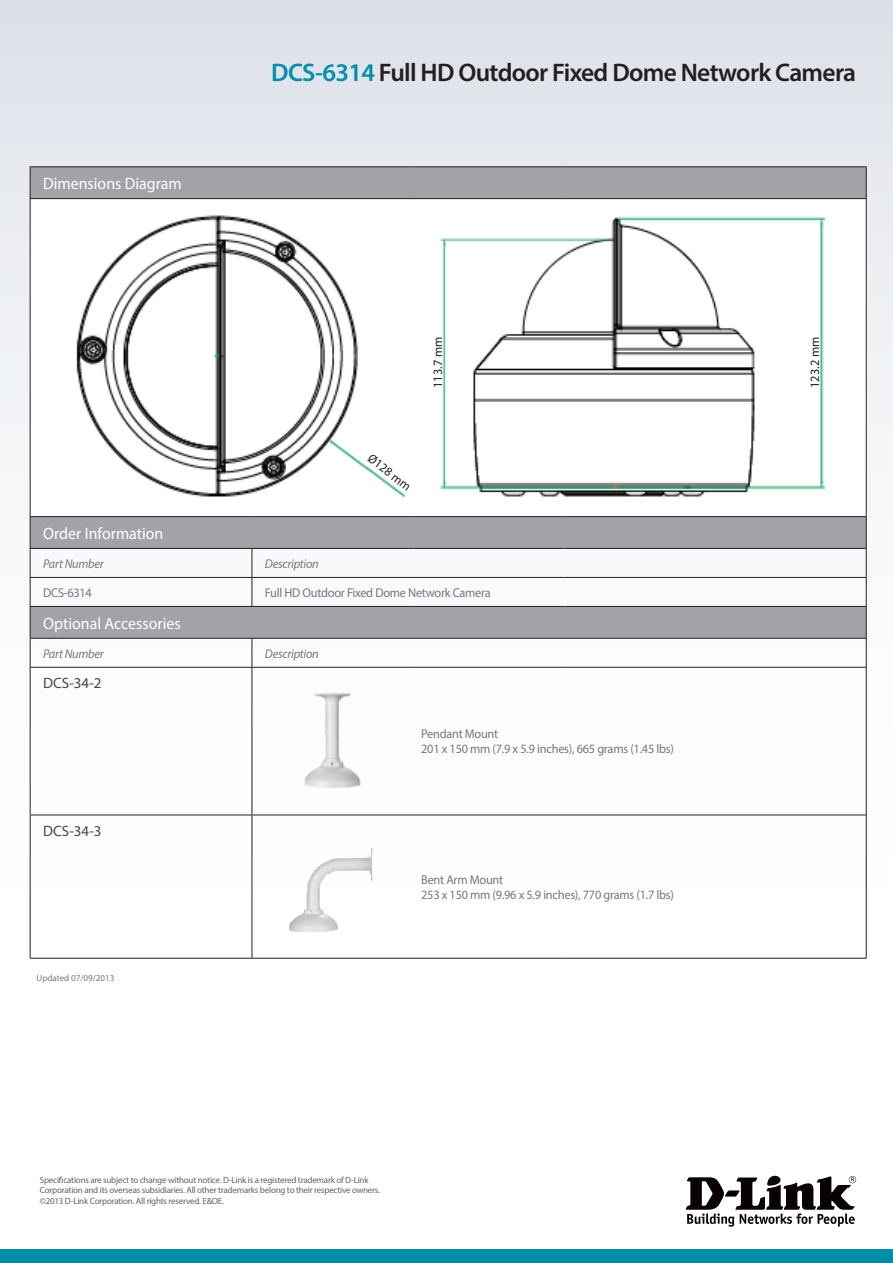
<style>
.page{position:relative;width:893px;height:1263px;background:#fff}
.page>*{position:absolute;margin:0;border:0;box-sizing:border-box;transform-origin:0 0}
.t1{font:600 25.5px "Myriad Pro";letter-spacing:-.025em;color:#231f20}
.t2{font:16.5px "Myriad Pro";color:#fff}
.t3{font:15px "Myriad Pro";color:#454647}
.t4{font:12.75px/15px "Myriad Pro";letter-spacing:-.02em;color:#74787d}
.t5{font:italic 12.75px "Myriad Pro";letter-spacing:-.02em;color:#74787d}
.t6{font:12.75px "Myriad Pro";color:#231f20}
.t7{font:9px/10.8px "Myriad Pro";letter-spacing:-.025em;color:#636366}
.t8{font:9px "Myriad Pro";color:#74787d}
.s1{color:#008da8}
</style>
<div class="page">
<div style="left:0;top:0;width:893px;height:1084px;background:linear-gradient(to bottom,#e3e6ec,#fff)"></div>
<div style="left:0;top:1249px;width:893px;height:14px;background:#008da8"></div>
<svg style="left:686px;top:1176px;width:170px;height:51px"></svg>
<svg style="left:31px;top:167px;width:835px;height:471px;fill:#a1a3a7"></svg>
<div style="left:30px;top:199px;width:836px;height:318px;background:#fff"></div>
<hr style="left:30px;top:517px;width:1px;height:31px;background:#231f20">
<hr style="left:866px;top:517px;width:1px;height:31px;background:#231f20">
<hr style="left:564px;top:548px;width:303px;height:1px;background:#231f20">
<hr style="left:252px;top:548px;width:156px;height:1px;background:#231f20">
<hr style="left:408px;top:548px;width:156px;height:1px;background:#231f20">
<hr style="left:252px;top:638px;width:156px;height:1px;background:#231f20">
<hr style="left:408px;top:638px;width:156px;height:1px;background:#231f20">
<hr style="left:30px;top:548px;width:222px;height:1px;background:#231f20">
<hr style="left:30px;top:638px;width:222px;height:1px;background:#231f20">
<svg style="left:30px;top:639px;width:1px;height:28px"></svg>
<svg style="left:252px;top:639px;width:1px;height:28px"></svg>
<hr style="left:252px;top:577px;width:156px;height:1px;background:#231f20">
<hr style="left:408px;top:577px;width:156px;height:1px;background:#231f20">
<hr style="left:564px;top:577px;width:302px;height:1px;background:#231f20">
<hr style="left:252px;top:958px;width:156px;height:1px;background:#231f20">
<svg style="left:866px;top:549px;width:1px;height:57px"></svg>
<svg style="left:866px;top:639px;width:1px;height:28px"></svg>
<hr style="left:30px;top:577px;width:222px;height:1px;background:#231f20">
<svg style="left:30px;top:549px;width:1px;height:57px"></svg>
<svg style="left:252px;top:549px;width:1px;height:57px"></svg>
<hr style="left:30px;top:667px;width:222px;height:1px;background:#231f20">
<hr style="left:30px;top:668px;width:1px;height:147px;background:#231f20">
<hr style="left:30px;top:815px;width:222px;height:1px;background:#231f20">
<hr style="left:30px;top:815px;width:1px;height:143px;background:#231f20">
<hr style="left:252px;top:815px;width:1px;height:143px;background:#231f20">
<hr style="left:30px;top:958px;width:222px;height:1px;background:#231f20">
<hr style="left:30px;top:166px;width:222px;height:1px;background:#231f20">
<hr style="left:30px;top:167px;width:1px;height:31px;background:#231f20">
<hr style="left:252px;top:166px;width:156px;height:1px;background:#231f20">
<hr style="left:408px;top:166px;width:156px;height:1px;background:#231f20">
<hr style="left:564px;top:166px;width:303px;height:1px;background:#231f20">
<hr style="left:866px;top:167px;width:1px;height:31px;background:#231f20">
<hr style="left:30px;top:198px;width:222px;height:1px;background:#231f20">
<hr style="left:252px;top:198px;width:156px;height:1px;background:#231f20">
<hr style="left:408px;top:198px;width:156px;height:1px;background:#231f20">
<hr style="left:564px;top:198px;width:303px;height:1px;background:#231f20">
<hr style="left:30px;top:516px;width:222px;height:1px;background:#231f20">
<hr style="left:252px;top:516px;width:156px;height:1px;background:#231f20">
<hr style="left:408px;top:516px;width:156px;height:1px;background:#231f20">
<hr style="left:564px;top:516px;width:303px;height:1px;background:#231f20">
<hr style="left:30px;top:199px;width:1px;height:317px;background:#231f20">
<hr style="left:866px;top:199px;width:1px;height:317px;background:#231f20">
<hr style="left:30px;top:606px;width:222px;height:1px;background:#231f20">
<hr style="left:30px;top:607px;width:1px;height:31px;background:#231f20">
<hr style="left:252px;top:606px;width:156px;height:1px;background:#231f20">
<hr style="left:408px;top:606px;width:156px;height:1px;background:#231f20">
<hr style="left:564px;top:606px;width:303px;height:1px;background:#231f20">
<hr style="left:866px;top:607px;width:1px;height:31px;background:#231f20">
<hr style="left:564px;top:638px;width:303px;height:1px;background:#231f20">
<hr style="left:866px;top:815px;width:1px;height:143px;background:#231f20">
<hr style="left:408px;top:958px;width:156px;height:1px;background:#231f20">
<hr style="left:564px;top:958px;width:303px;height:1px;background:#231f20">
<hr style="left:252px;top:667px;width:156px;height:1px;background:#231f20">
<hr style="left:252px;top:668px;width:1px;height:147px;background:#231f20">
<hr style="left:408px;top:667px;width:156px;height:1px;background:#231f20">
<hr style="left:564px;top:667px;width:302px;height:1px;background:#231f20">
<hr style="left:252px;top:815px;width:156px;height:1px;background:#231f20">
<hr style="left:408px;top:815px;width:156px;height:1px;background:#231f20">
<hr style="left:564px;top:815px;width:302px;height:1px;background:#231f20">
<hr style="left:866px;top:667px;width:1px;height:148px;background:#231f20">
<img style="left:76px;top:215px;width:750px;height:283px">
<img style="left:286px;top:677px;width:95px;height:128px">
<img style="left:272px;top:825px;width:124px;height:123px">
<h2 class="t2" style="left:43px;top:173px;width:140px">Dimensions Diagram</h2>
<h1 class="t1" style="left:271px;top:56px;width:586px"><span class="s1">DCS-6314</span> Full HD Outdoor Fixed Dome Network Camera</h1>
<h3 class="t6" style="left:430px;top:388px;width:52px;rotate:-90deg">113.7 mm</h3>
<h3 class="t6" style="left:807px;top:388px;width:52px;rotate:-90deg">123.2 mm</h3>
<h3 class="t6" style="left:374px;top:451px;width:52px;rotate:37deg">Ø128 mm</h3>
<h2 class="t2" style="left:43px;top:523px;width:122px">Order Information</h2>
<h3 class="t5" style="left:43px;top:555px;width:62px">Part Number</h3>
<h3 class="t5" style="left:265px;top:555px;width:55px">Description</h3>
<h3 class="t4" style="left:43px;top:585px;width:50px">DCS-6314</h3>
<h3 class="t4" style="left:265px;top:585px;width:227px">Full HD Outdoor Fixed Dome Network Camera</h3>
<h2 class="t2" style="left:43px;top:613px;width:139px">Optional Accessories</h2>
<h3 class="t5" style="left:43px;top:645px;width:62px">Part Number</h3>
<h3 class="t5" style="left:265px;top:645px;width:55px">Description</h3>
<h3 class="t3" style="left:43px;top:674px;width:60px">DCS-34-2</h3>
<h3 class="t3" style="left:43px;top:822px;width:60px">DCS-34-3</h3>
<p class="t8" style="left:37px;top:972px;width:79px">Updated 07/09/2013</p>
<h3 class="t4" style="left:421px;top:726px;width:254px">Pendant Mount<br>201 x 150 mm (7.9 x 5.9 inches), 665 grams (1.45 lbs)</h3>
<h3 class="t4" style="left:421px;top:872px;width:254px">Bent Arm Mount<br>253 x 150 mm (9.96 x 5.9 inches), 770 grams (1.7 lbs)</h3>
<p class="t7" style="left:40px;top:1174px;width:342px">Specifications are subject to change without notice. D-Link is a registered trademark of D-Link<br>Corporation and its overseas subsidiaries. All other trademarks belong to their respective owners. ©2013 D-Link Corporation. All rights reserved. E&amp;OE.</p>
</div>
